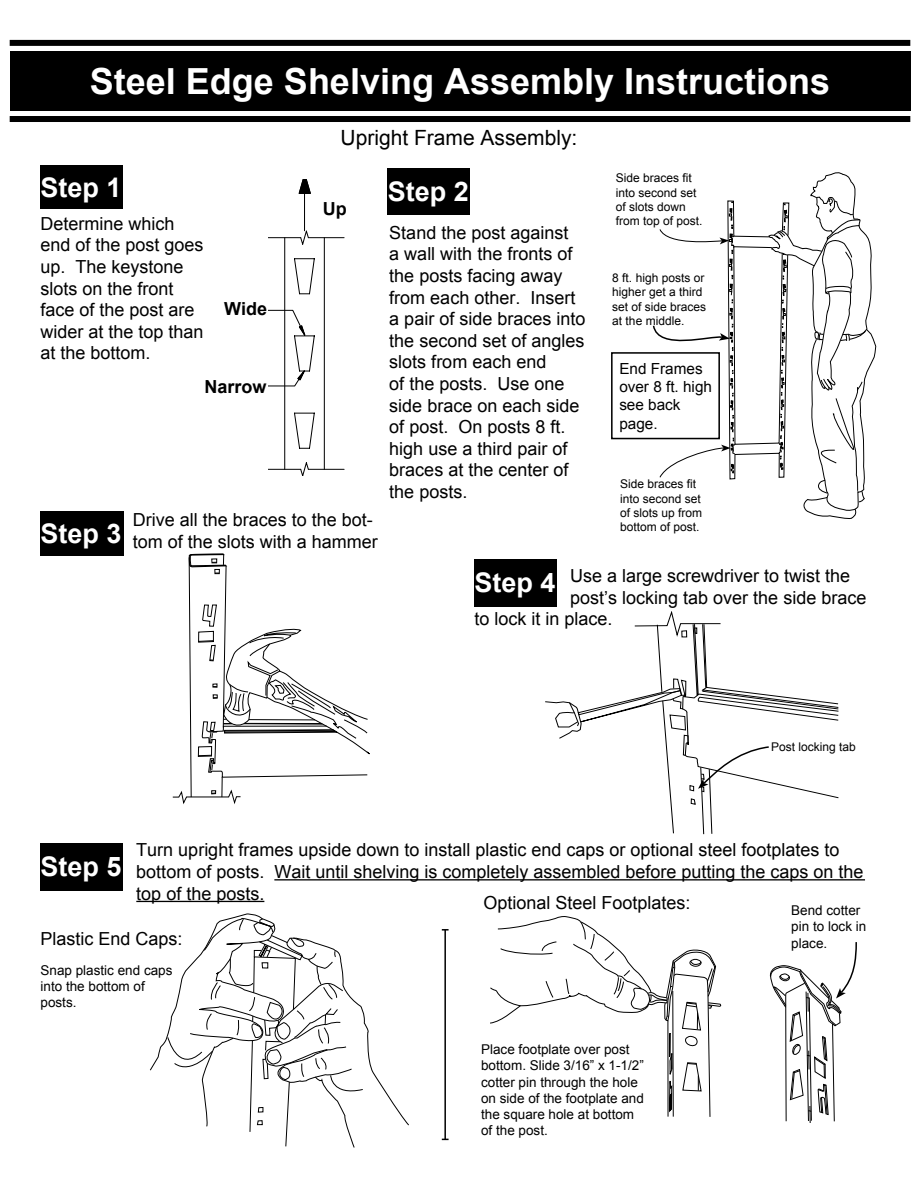
<style>
.page{position:relative;width:918px;height:1188px;background:#fff}
.page>*{position:absolute;margin:0;border:0;box-sizing:border-box;transform-origin:0 0}
.t1{font:700 36px "Arial";color:#fff}
.t2{font:700 27px "Arial";color:#fff}
.t3{font:21px "Arial";color:#000}
.t4{font:18px/21.6px "Arial";color:#000}
.t5{font:700 18px "Arial";color:#000}
.t6{font:15.3px/18.3px "Arial";color:#000}
.t7{font:13.5px/16.2px "Arial";color:#000}
.t8{font:12px/14.4px "Arial";color:#000}
.s1{font-weight:700;font-size:27px;color:#fff}
</style>
<div class="page">
<div style="left:388px;top:168px;width:82px;height:46px;background:#000"></div>
<hr style="left:308px;top:469px;width:36px;height:1px;background:#000">
<hr style="left:308px;top:237px;width:36px;height:1px;background:#000">
<svg style="left:298px;top:179px;width:13px;height:15px"></svg>
<hr style="left:304px;top:183px;width:1px;height:48px;background:#000">
<svg style="left:268px;top:231px;width:57px;height:245px"></svg>
<div style="left:40px;top:511px;width:84px;height:44px;background:#000"></div>
<svg style="left:150px;top:914px;width:259px;height:234px"></svg>
<div style="left:474px;top:560px;width:83px;height:47px;background:#000"></div>
<hr style="left:274px;top:879px;width:591px;height:2px;background:#000">
<hr style="left:136px;top:901px;width:128px;height:1px;background:#000">
<svg style="left:172px;top:553px;width:198px;height:251px"></svg>
<svg style="left:652px;top:172px;width:224px;height:347px"></svg>
<div style="left:611px;top:352px;width:109px;height:87px;border:2px solid #000"></div>
<div style="left:10px;top:51px;width:900px;height:59px;background:#000"></div>
<div style="left:10px;top:40px;width:900px;height:6px;background:#000"></div>
<div style="left:10px;top:116px;width:900px;height:6px;background:#000"></div>
<div style="left:40px;top:165px;width:83px;height:44px;background:#000"></div>
<svg style="left:545px;top:611px;width:294px;height:224px"></svg>
<svg style="left:490px;top:916px;width:231px;height:201px"></svg>
<div style="left:40px;top:843px;width:83px;height:47px;background:#000"></div>
<svg style="left:770px;top:942px;width:87px;height:181px"></svg>
<hr style="left:444px;top:930px;width:2px;height:209px;background:#000">
<svg style="left:442px;top:929px;width:7px;height:2px"></svg>
<h1 class="t1" style="left:90px;top:58px;width:742px">Steel Edge Shelving Assembly Instructions</h1>
<p class="t3" style="left:341px;top:124px;width:238px">Upright Frame Assembly:</p>
<h2 class="t2" style="left:40px;top:170px;width:83px">Step 1</h2>
<p class="t4" style="left:40px;top:213px;width:165px">Determine which end of the post goes up. The keystone slots on the front face of the post are wider at the top than at the bottom.</p>
<p class="t8" style="left:616px;top:171px;width:88px">Side braces fit into second set of slots down from top of post.</p>
<h2 class="t2" style="left:388px;top:174px;width:83px">Step 2</h2>
<p class="t5" style="left:323px;top:197px;width:25px">Up</p>
<p class="t4" style="left:389px;top:222px;width:198px">Stand the post against<br>a wall with the fronts of the posts facing away from each other. Insert a pair of side braces into the second set of angles slots from each end<br>of the posts. Use one side brace on each side of post. On posts 8 ft. high use a third pair of braces at the center of the posts.</p>
<p class="t8" style="left:612px;top:271px;width:95px">8 ft. high posts or higher get a third set of side braces at the middle.</p>
<p class="t5" style="left:224px;top:297px;width:44px">Wide</p>
<p class="t6" style="left:619px;top:359px;width:94px">End Frames over 8 ft. high see back page.</p>
<p class="t5" style="left:204px;top:375px;width:64px">Narrow</p>
<p class="t8" style="left:620px;top:477px;width:84px">Side braces fit into second set of slots up from bottom of post.</p>
<h2 class="t2" style="left:40px;top:516px;width:83px">Step 3</h2>
<p class="t4" style="left:133px;top:509px;width:247px">Drive all the braces to the bot&shy;tom of the slots with a hammer</p>
<p class="t4" style="left:474px;top:565px;width:377px"><span class="s1">Step 4</span> Use a large screwdriver to twist the</p>
<p class="t4" style="left:570px;top:587px;width:298px">post’s locking tab over the side brace</p>
<p class="t4" style="left:474px;top:608px;width:140px">to lock it in place.</p>
<p class="t8" style="left:771px;top:740px;width:86px">Post locking tab</p>
<p class="t4" style="left:136px;top:839px;width:729px">Turn upright frames upside down to install plastic end caps or optional steel footplates to bottom of posts. Wait until shelving is completely assembled before putting the caps on the top of the posts.</p>
<h2 class="t2" style="left:40px;top:848px;width:83px">Step 5</h2>
<p class="t4" style="left:484px;top:892px;width:209px">Optional Steel Footplates:</p>
<p class="t7" style="left:791px;top:903px;width:77px">Bend cotter pin to lock in place.</p>
<p class="t4" style="left:40px;top:928px;width:144px">Plastic End Caps:</p>
<p class="t7" style="left:40px;top:962px;width:134px">Snap plastic end caps into the bottom of posts.</p>
<p class="t7" style="left:481px;top:1042px;width:164px">Place footplate over post bottom. Slide 3/16” x 1-1/2” cotter pin through the hole on side of the footplate and the square hole at bottom of the post.</p>
</div>
